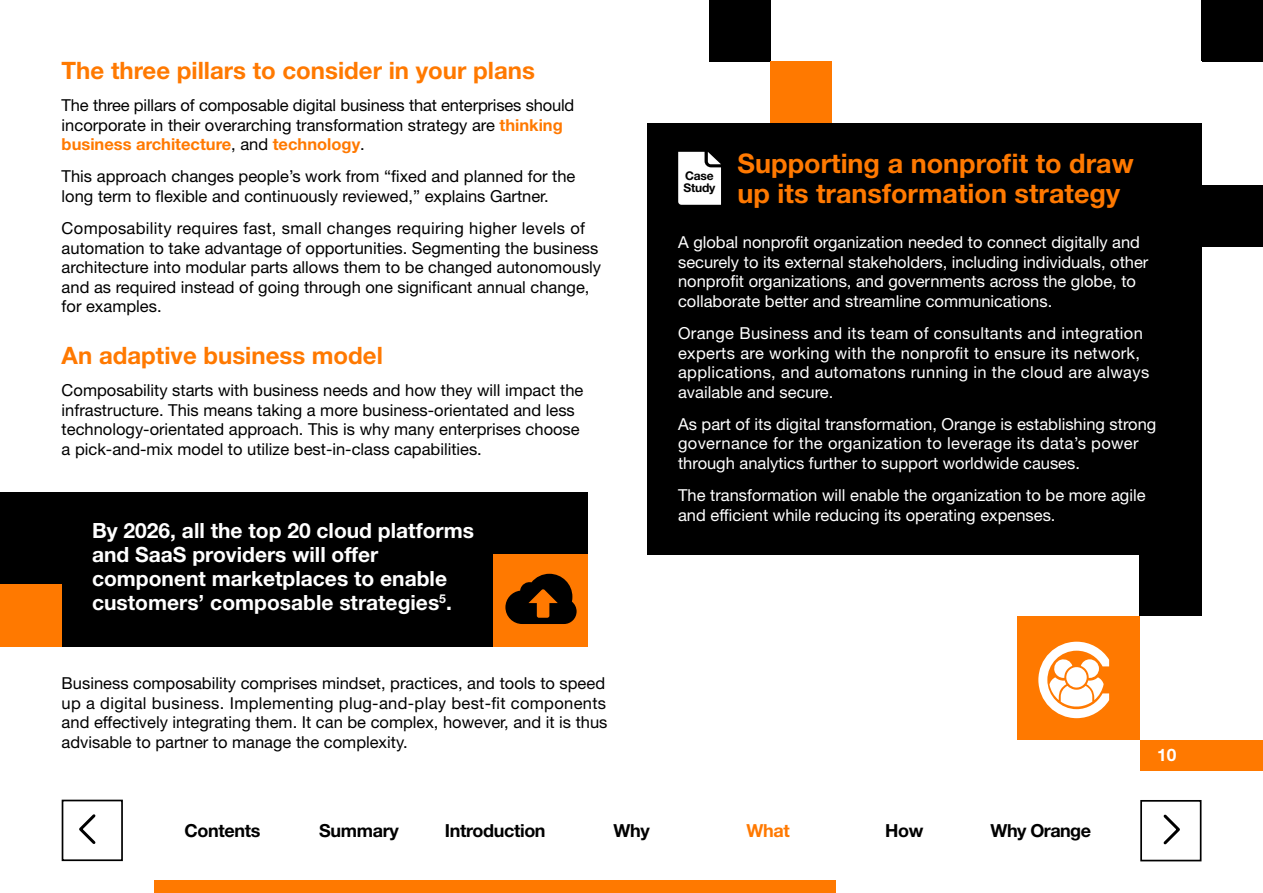
<style>
.page{position:relative;width:1263px;height:893px;background:#fff}
.page>*{position:absolute;margin:0;border:0;box-sizing:border-box;transform-origin:0 0}
.t1{font:700 27px/30px "Helvetica Neue LT Std";color:#ff7900}
.t2{font:700 24px "Helvetica Neue LT Std";color:#ff7900}
.t3{font:700 21px/24px "Helvetica Neue LT Std";color:#fff}
.t4{font:700 18px "Helvetica Neue LT Std";letter-spacing:-.02em;color:#000}
.t5{font:700 18px "Helvetica Neue LT Std";color:#ff7900}
.t6{font:700 17.25px "Helvetica Neue LT Std";color:#fff}
.t7{font:16.5px/19.5px "Helvetica Neue LT Std";color:#000}
.t8{font:16.5px/19.5px "Helvetica Neue LT Std";color:#fff}
.t9{font:16.5px/19.5px "Helvetica Neue LT Std";letter-spacing:.02em;color:#fff}
.t10{font:700 12px/12px "Helvetica Neue LT Std";letter-spacing:-.02em;color:#000}
.s1{font-weight:700;color:#ff7900}
</style>
<div class="page">
<div style="left:709px;top:0;width:61px;height:62px;background:#000"></div>
<div style="left:770px;top:62px;width:62px;height:61px;background:#ff7900"></div>
<div style="left:1201px;top:0;width:62px;height:62px;background:#000"></div>
<div style="left:1140px;top:554px;width:62px;height:62px;background:#000"></div>
<div style="left:1140px;top:61px;width:62px;height:62px;background:#fff"></div>
<div style="left:1202px;top:185px;width:61px;height:62px;background:#000"></div>
<div style="left:1140px;top:740px;width:123px;height:30px;background:#ff7900"></div>
<div style="left:0;top:492px;width:588px;height:154px;background:#000"></div>
<div style="left:0;top:584px;width:62px;height:63px;background:#ff7900"></div>
<div style="left:493px;top:554px;width:95px;height:93px;background:#ff7900"></div>
<div style="left:647px;top:123px;width:555px;height:431px;background:#000"></div>
<svg style="left:678px;top:152px;width:43px;height:53px;background:#eaeaea"></svg>
<svg style="left:505px;top:574px;width:72px;height:50px"></svg>
<svg style="left:1163px;top:814px;width:17px;height:31px"></svg>
<div style="left:1140px;top:800px;width:61px;height:61px;border:2px solid #000"></div>
<svg style="left:79px;top:814px;width:17px;height:30px"></svg>
<div style="left:62px;top:800px;width:61px;height:61px;border:2px solid #000"></div>
<div style="left:154px;top:880px;width:682px;height:13px;background:#ff7900"></div>
<div style="left:1017px;top:616px;width:123px;height:124px;background:#ff7900"></div>
<svg style="left:1038px;top:642px;width:71px;height:76px"></svg>
<h2 class="t2" style="left:62px;top:55px;width:475px">The three pillars to consider in your plans</h2>
<p class="t7" style="left:62px;top:95px;width:514px">The three pillars of composable digital business that enterprises should incorporate in their overarching transformation strategy are <span class="s1">thinking business architecture</span>, and <span class="s1">technology</span>.</p>
<p class="t7" style="left:62px;top:166px;width:515px">This approach changes people’s work from “fixed and planned for the long term to flexible and continuously reviewed,” explains Gartner.</p>
<p class="t7" style="left:62px;top:218px;width:541px">Composability requires fast, small changes requiring higher levels of automation to take advantage of opportunities. Segmenting the business architecture into modular parts allows them to be changed autonomously and as required instead of going through one significant annual change, for examples.</p>
<h2 class="t2" style="left:62px;top:340px;width:323px">An adaptive business model</h2>
<p class="t7" style="left:62px;top:380px;width:523px">Composability starts with business needs and how they will impact the infrastructure. This means taking a more business-orientated and less technology-orientated approach. This is why many enterprises choose a pick-and-mix model to utilize best-in-class capabilities.</p>
<p class="t3" style="left:92px;top:518px;width:383px">By 2026, all the top 20 cloud platforms and SaaS providers will offer component marketplaces to enable customers’ composable strategies<sup>5</sup>.</p>
<p class="t7" style="left:62px;top:674px;width:547px">Business composability comprises mindset, practices, and tools to speed up a digital business. Implementing plug-and-play best-fit components and effectively integrating them. It can be complex, however, and it is thus advisable to partner to manage the complexity.</p>
<h1 class="t1" style="left:738px;top:148px;width:398px">Supporting a nonprofit to draw up its transformation strategy</h1>
<p class="t8" style="left:678px;top:232px;width:472px">A global nonprofit organization needed to connect digitally and securely to its external stakeholders, including individuals, other nonprofit organizations, and governments across the globe, to collaborate better and streamline communications.</p>
<p class="t9" style="left:678px;top:323px;width:473px">Orange Business and its team of consultants and integration experts are working with the nonprofit to ensure its network, applications, and automatons running in the cloud are always available and secure.</p>
<p class="t8" style="left:678px;top:414px;width:480px">As part of its digital transformation, Orange is establishing strong governance for the organization to leverage its data’s power through analytics further to support worldwide causes.</p>
<p class="t8" style="left:678px;top:485px;width:469px">The transformation will enable the organization to be more agile and efficient while reducing its operating expenses.</p>
<p class="t10" style="left:684px;top:170px;width:33px">Case<br>Study</p>
<p class="t6" style="left:1157px;top:744px;width:21px">10</p>
<p class="t4" style="left:185px;top:819px;width:77px">Contents</p>
<p class="t4" style="left:319px;top:819px;width:81px">Summary</p>
<p class="t4" style="left:445px;top:819px;width:102px">Introduction</p>
<p class="t4" style="left:613px;top:819px;width:38px">Why</p>
<p class="t5" style="left:746px;top:819px;width:45px">What</p>
<p class="t4" style="left:885px;top:819px;width:40px">How</p>
<p class="t4" style="left:990px;top:819px;width:102px">Why Orange</p>
</div>
